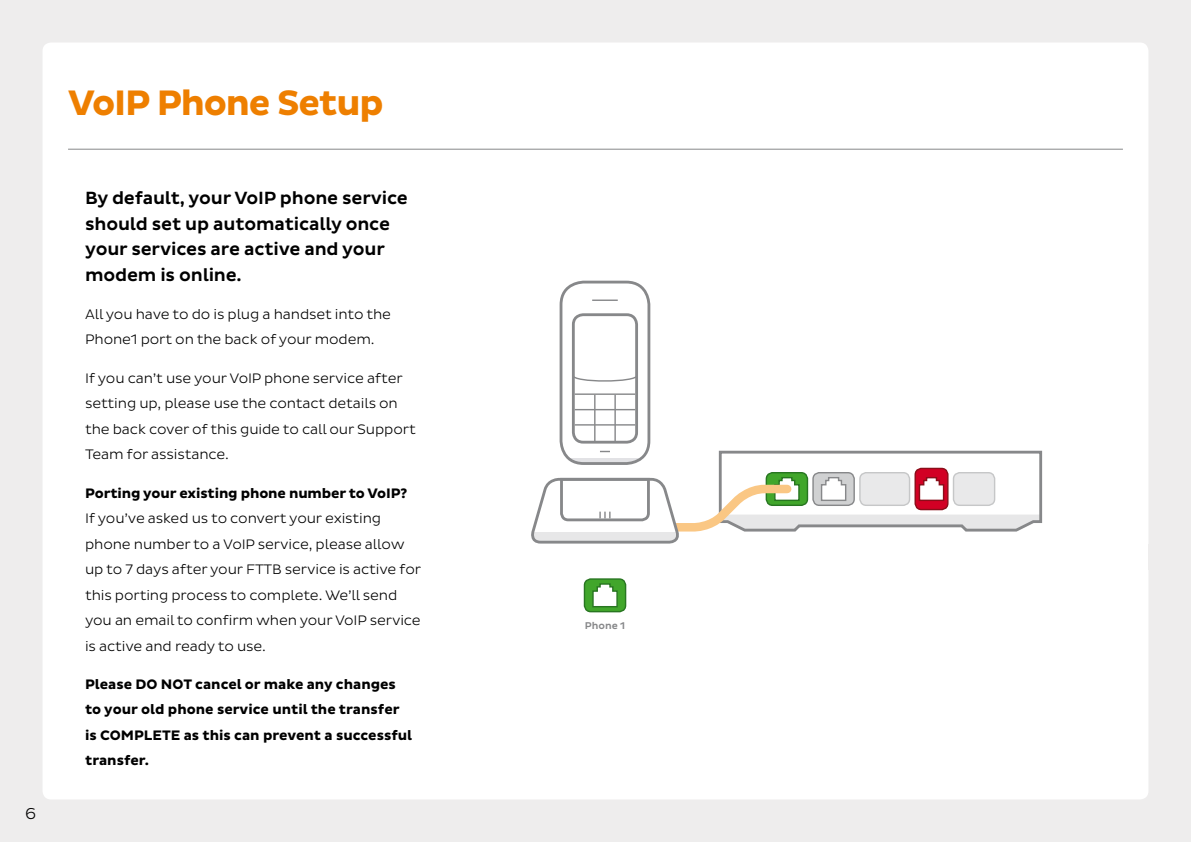
<style>
.page{position:relative;width:1191px;height:842px;background:#eeeded}
.page>*{position:absolute;margin:0;border:0;box-sizing:border-box;transform-origin:0 0}
.t1{font:700 36px "Pluto Sans";letter-spacing:-.035em;color:#ee7f00}
.t2{font:500 18px/25.6px "Pluto Sans";letter-spacing:-.01em;color:#000}
.t3{font:300 16px "Pluto Sans";color:#000}
.t4{font:300 14px/25.6px "Pluto Sans";letter-spacing:-.01em;color:#000}
.t5{font:700 14px/25.6px "Pluto Sans";color:#000}
.t6{font:500 10px "Pluto Sans";color:#87888a}
</style>
<div class="page">
<div style="left:43px;top:43px;width:1105px;height:756px;background:#fff;border-radius:9px"></div>
<hr style="left:68px;top:149px;width:1055px;height:1px;background:#87888a">
<div style="left:584px;top:579px;width:41px;height:33px;background:#41a62b;border-radius:6px"></div>
<div style="left:584px;top:578px;width:42px;height:34px;border:1px solid #287621;border-radius:6px"></div>
<svg style="left:592px;top:583px;width:26px;height:25px"></svg>
<div style="left:559px;top:281px;width:91px;height:184px;border:3px solid #87888a;border-radius:23px"></div>
<div style="left:572px;top:313px;width:66px;height:131px;border:3px solid #87888a;border-radius:10px"></div>
<hr style="left:594px;top:395px;width:1px;height:46px;background:#87888a">
<hr style="left:614px;top:395px;width:2px;height:46px;background:#87888a">
<hr style="left:575px;top:424px;width:60px;height:2px;background:#87888a">
<hr style="left:575px;top:409px;width:60px;height:1px;background:#87888a">
<hr style="left:575px;top:393px;width:60px;height:2px;background:#87888a">
<svg style="left:572px;top:374px;width:66px;height:9px"></svg>
<hr style="left:592px;top:299px;width:26px;height:2px;background:#87888a">
<svg style="left:531px;top:449px;width:512px;height:95px"></svg>
<p class="t3" style="left:25px;top:805px;width:13px">6</p>
<h1 class="t1" style="left:68px;top:82px;width:317px">VoIP Phone Setup</h1>
<p class="t2" style="left:85px;top:186px;width:324px">By default, your VoIP phone service should set up automatically once your services are active and your modem is online.</p>
<p class="t4" style="left:85px;top:301px;width:307px">All you have to do is plug a handset into the<br>Phone1 port on the back of your modem.</p>
<p class="t4" style="left:85px;top:365px;width:332px">If you can’t use your VoIP phone service after setting up, please use the contact details on the back cover of this guide to call our Support Team for assistance.</p>
<p class="t5" style="left:85px;top:480px;width:324px">Porting your existing phone number to VoIP?</p>
<p class="t4" style="left:85px;top:506px;width:337px">If you’ve asked us to convert your existing phone number to a VoIP service, please allow up to 7 days after your FTTB service is active for this porting process to complete. We’ll send you an email to confirm when your VoIP service is active and ready to use.</p>
<p class="t5" style="left:85px;top:672px;width:329px">Please DO NOT cancel or make any changes to your old phone service until the transfer is COMPLETE as this can prevent a successful transfer.</p>
<p class="t6" style="left:585px;top:620px;width:42px">Phone 1</p>
</div>
